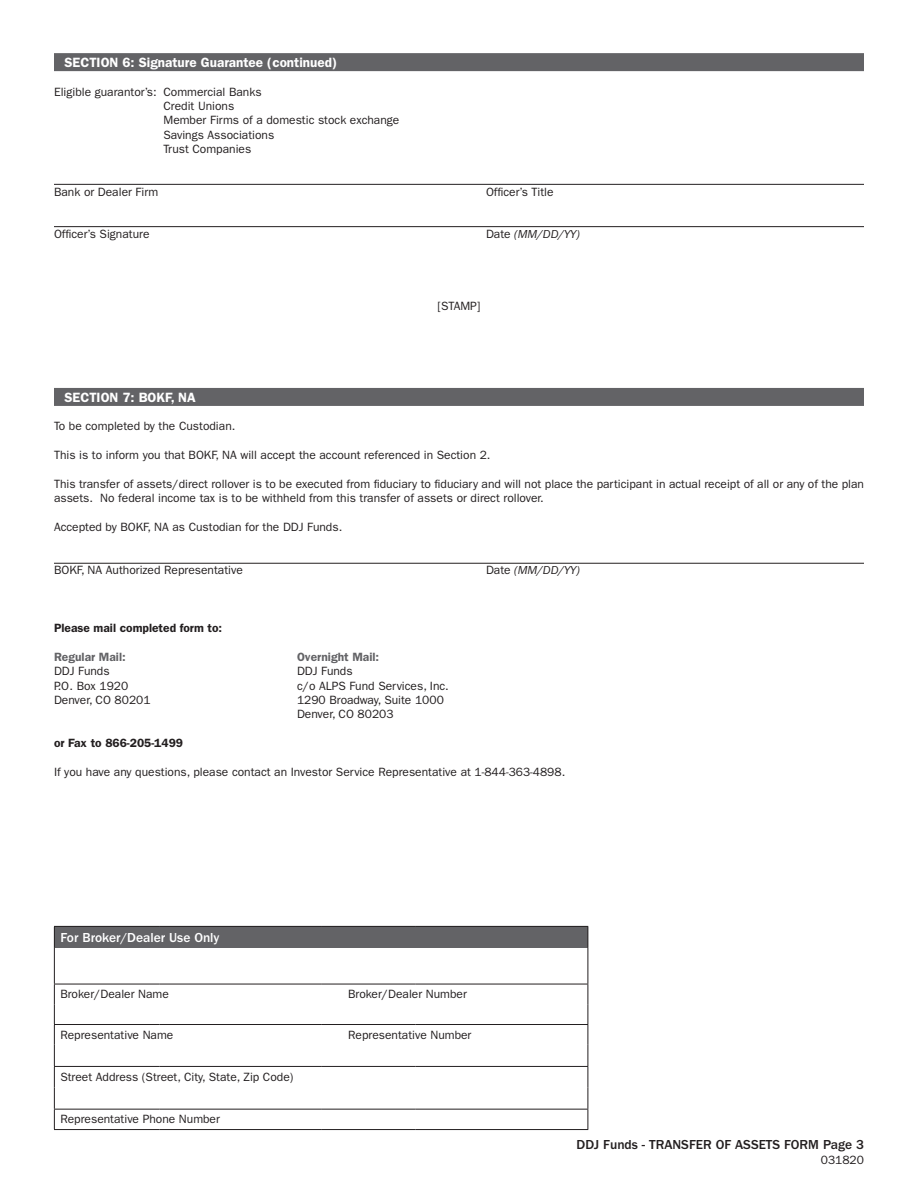
<style>
.page{position:relative;width:918px;height:1188px;background:#fff}
.page>*{position:absolute;margin:0;border:0;box-sizing:border-box;transform-origin:0 0}
.Section_Header{font:600 13.5px "ITC Franklin Gothic Std";color:#fff}
.t1{font:500 13.5px "ITC Franklin Gothic Std";color:#231f20}
.t2{font:500 13.5px "ITC Franklin Gothic Std";color:#fff}
.rule_above{font:12px/14.4px "ITC Franklin Gothic Std";color:#231f20}
.Sub_head{font:12px "ITC Franklin Gothic Std";color:#231f20}
.t3{font:600 12px "ITC Franklin Gothic Std";color:#231f20}
.t4{font:600 12px "ITC Franklin Gothic Std";color:#636366}
.Sub_head-2{font:italic 12px "ITC Franklin Gothic Std";color:#231f20}
.rule_above-2{font:italic 12px "ITC Franklin Gothic Std";color:#231f20}
.s1{font-style:normal}
</style>
<div class="page">
<div style="left:54px;top:53px;width:810px;height:18px;background:#636366"></div>
<hr style="left:54px;top:184px;width:810px;height:1px;background:#231f20">
<hr style="left:54px;top:226px;width:810px;height:1px;background:#231f20">
<div style="left:54px;top:388px;width:810px;height:18px;background:#636366"></div>
<hr style="left:54px;top:563px;width:810px;height:1px;background:#231f20">
<div style="left:54px;top:926px;width:534px;height:22px;background:#636366"></div>
<hr style="left:54px;top:1129px;width:105px;height:1px;background:#231f20">
<hr style="left:159px;top:1129px;width:162px;height:1px;background:#231f20">
<hr style="left:321px;top:1129px;width:94px;height:1px;background:#231f20">
<hr style="left:415px;top:1129px;width:173px;height:1px;background:#231f20">
<hr style="left:54px;top:1109px;width:105px;height:1px;background:#231f20">
<hr style="left:159px;top:1109px;width:162px;height:1px;background:#231f20">
<hr style="left:321px;top:1109px;width:94px;height:1px;background:#231f20">
<hr style="left:415px;top:1109px;width:173px;height:1px;background:#231f20">
<svg style="left:588px;top:927px;width:1px;height:21px"></svg>
<hr style="left:588px;top:948px;width:1px;height:36px;background:#231f20">
<svg style="left:588px;top:984px;width:1px;height:145px"></svg>
<hr style="left:54px;top:984px;width:105px;height:1px;background:#231f20">
<hr style="left:159px;top:984px;width:162px;height:1px;background:#231f20">
<hr style="left:321px;top:984px;width:94px;height:1px;background:#231f20">
<hr style="left:415px;top:984px;width:173px;height:1px;background:#231f20">
<hr style="left:54px;top:1024px;width:105px;height:1px;background:#231f20">
<hr style="left:159px;top:1024px;width:162px;height:1px;background:#231f20">
<hr style="left:321px;top:1024px;width:94px;height:1px;background:#231f20">
<hr style="left:415px;top:1024px;width:173px;height:1px;background:#231f20">
<hr style="left:54px;top:1066px;width:105px;height:1px;background:#231f20">
<hr style="left:159px;top:1066px;width:162px;height:1px;background:#231f20">
<hr style="left:321px;top:1066px;width:94px;height:1px;background:#231f20">
<hr style="left:415px;top:1066px;width:173px;height:1px;background:#231f20">
<hr style="left:54px;top:926px;width:105px;height:1px;background:#231f20">
<svg style="left:54px;top:927px;width:1px;height:21px"></svg>
<hr style="left:159px;top:926px;width:162px;height:1px;background:#231f20">
<hr style="left:321px;top:926px;width:94px;height:1px;background:#231f20">
<hr style="left:415px;top:926px;width:173px;height:1px;background:#231f20">
<hr style="left:54px;top:948px;width:1px;height:36px;background:#231f20">
<svg style="left:54px;top:984px;width:1px;height:145px"></svg>
<p class="Section_Header" style="left:64px;top:54px;width:274px">SECTION 6: Signature Guarantee (continued)</p>
<p class="rule_above" style="left:54px;top:84px;width:209px">Eligible guarantor’s: Commercial Banks</p>
<p class="rule_above" style="left:164px;top:99px;width:72px">Credit Unions</p>
<p class="rule_above" style="left:164px;top:113px;width:237px">Member Firms of a domestic stock exchange</p>
<p class="rule_above" style="left:164px;top:128px;width:112px">Savings Associations</p>
<p class="rule_above" style="left:164px;top:142px;width:89px">Trust Companies</p>
<p class="Sub_head" style="left:54px;top:185px;width:106px">Bank or Dealer Firm</p>
<p class="Sub_head" style="left:486px;top:185px;width:69px">Officer’s Title</p>
<p class="Sub_head" style="left:54px;top:227px;width:97px">Officer’s Signature</p>
<p class="Sub_head-2" style="left:486px;top:227px;width:95px"><span class="s1">Date</span> (MM/DD/YY)</p>
<p class="rule_above" style="left:437px;top:299px;width:45px">[STAMP]</p>
<p class="Section_Header" style="left:64px;top:389px;width:133px">SECTION 7: BOKF, NA</p>
<p class="rule_above" style="left:54px;top:419px;width:183px">To be completed by the Custodian.</p>
<p class="rule_above" style="left:54px;top:448px;width:438px">This is to inform you that BOKF, NA will accept the account referenced in Section 2.</p>
<p class="rule_above" style="left:54px;top:477px;width:812px">This transfer of assets/direct rollover is to be executed from fiduciary to fiduciary and will not place the participant in actual receipt of all or any of the plan assets. No federal income tax is to be withheld from this transfer of assets or direct rollover.</p>
<p class="rule_above" style="left:54px;top:520px;width:290px">Accepted by BOKF, NA as Custodian for the DDJ Funds.</p>
<p class="rule_above" style="left:54px;top:563px;width:190px">BOKF, NA Authorized Representative</p>
<p class="rule_above-2" style="left:486px;top:564px;width:95px"><span class="s1">Date</span> (MM/DD/YY)</p>
<p class="t3" style="left:54px;top:621px;width:170px">Please mail completed form to:</p>
<p class="t4" style="left:54px;top:650px;width:73px">Regular Mail:</p>
<p class="t4" style="left:297px;top:650px;width:84px">Overnight Mail:</p>
<p class="rule_above" style="left:54px;top:664px;width:57px">DDJ Funds</p>
<p class="rule_above" style="left:297px;top:664px;width:57px">DDJ Funds</p>
<p class="rule_above" style="left:54px;top:678px;width:76px">P.O. Box 1920</p>
<p class="rule_above" style="left:297px;top:678px;width:153px">c/o ALPS Fund Services, Inc.</p>
<p class="rule_above" style="left:54px;top:693px;width:98px">Denver, CO 80201</p>
<p class="rule_above" style="left:297px;top:693px;width:148px">1290 Broadway, Suite 1000</p>
<p class="rule_above" style="left:297px;top:707px;width:98px">Denver, CO 80203</p>
<p class="t3" style="left:54px;top:736px;width:131px">or Fax to 866-205-1499</p>
<p class="rule_above" style="left:54px;top:765px;width:513px">If you have any questions, please contact an Investor Service Representative at 1-844-363-4898.</p>
<p class="t2" style="left:60px;top:930px;width:161px">For Broker/Dealer Use Only</p>
<p class="rule_above" style="left:60px;top:987px;width:110px">Broker/Dealer Name</p>
<p class="rule_above" style="left:348px;top:987px;width:120px">Broker/Dealer Number</p>
<p class="rule_above" style="left:60px;top:1028px;width:115px">Representative Name</p>
<p class="rule_above" style="left:348px;top:1028px;width:125px">Representative Number</p>
<p class="rule_above" style="left:60px;top:1069px;width:235px">Street Address (Street, City, State, Zip Code)</p>
<p class="rule_above" style="left:60px;top:1112px;width:161px">Representative Phone Number</p>
<p class="t1" style="left:577px;top:1137px;width:289px">DDJ Funds - TRANSFER OF ASSETS FORM Page 3</p>
<p class="rule_above" style="left:821px;top:1153px;width:45px">031820</p>
</div>
